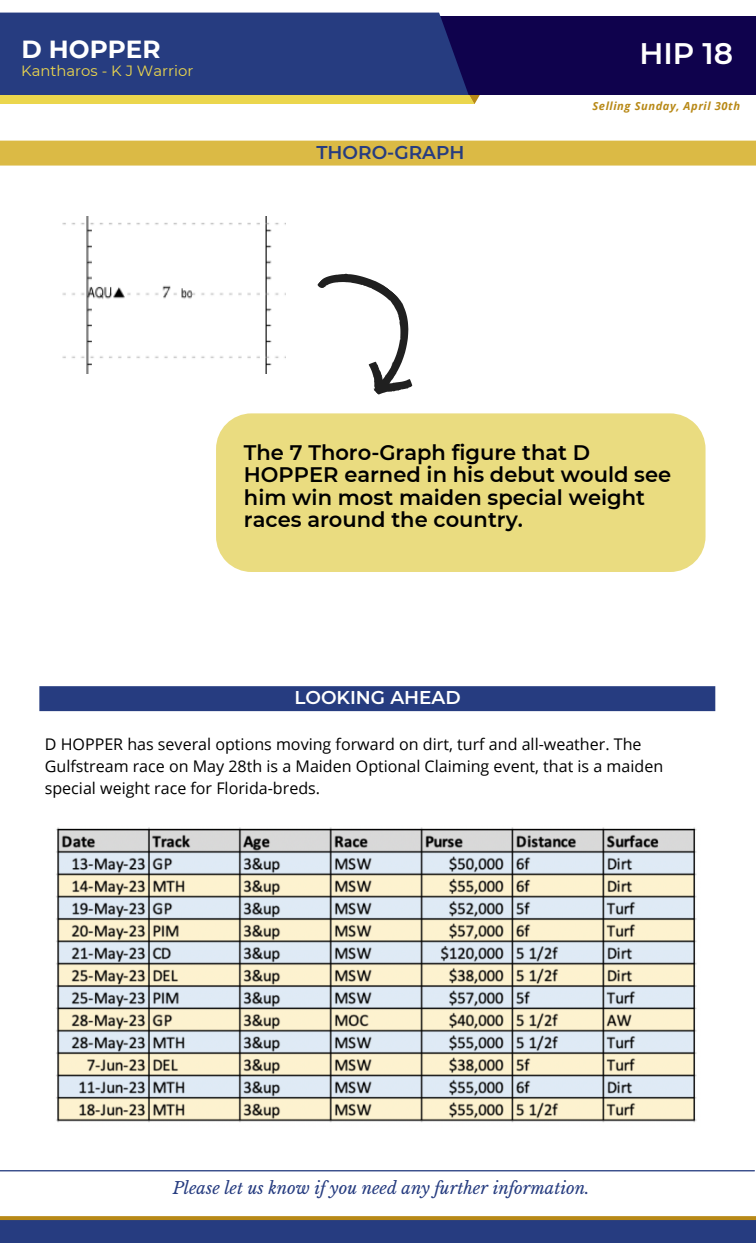
<style>
.page{position:relative;width:756px;height:1246px;background:#fff}
.page>*{position:absolute;margin:0;border:0;box-sizing:border-box;transform-origin:0 0}
.t1{font:600 29.57px "Montserrat";color:#fff}
.t2{font:700 24.68px "Montserrat";color:#fff}
.t3{font:600 21px/22.4px "Montserrat";color:#000}
.t4{font:600 18.55px "Montserrat";color:#fff}
.t5{font:600 18.55px "Montserrat";color:#263c80}
.t6{font:italic 16.45px "Libre Baskerville";color:#263c80}
.t7{font:16.1px/22.2px "Open Sans";color:#000}
.t8{font:14.88px "Montserrat";color:#ebd64d}
.t9{font:italic 700 11.2px "Open Sans";letter-spacing:.055em;color:#b88917}
</style>
<div class="page">
<div style="left:0;top:1220px;width:756px;height:22px;background:#263c80"></div>
<svg style="left:0;top:1216px;width:756px;height:4px;background:#ba8c1e"></svg>
<div style="left:0;top:141px;width:756px;height:25px;background:#dbba45"></div>
<div style="left:39px;top:686px;width:676px;height:25px;background:#263c80"></div>
<hr style="left:0;top:1170px;width:754px;height:1px;background:#263c80">
<img style="left:56px;top:827px;width:641px;height:295px">
<div style="left:0;top:95px;width:480px;height:9px;background:#ebd64d"></div>
<div style="left:297px;top:16px;width:459px;height:79px;background:#0f024d"></div>
<div style="left:0;top:13px;width:469px;height:82px;background:#263c80"></div>
<img style="left:62px;top:217px;width:224px;height:156px">
<div style="left:216px;top:413px;width:489px;height:159px;background:#eadc80"></div>
<svg style="left:317px;top:273px;width:96px;height:122px"></svg>
<h2 class="t2" style="left:22px;top:34px;width:141px">D HOPPER</h2>
<p class="t8" style="left:21px;top:61px;width:174px">Kantharos - K J Warrior</p>
<p class="t5" style="left:316px;top:141px;width:150px">THORO-GRAPH</p>
<h1 class="t1" style="left:639px;top:35px;width:95px">HIP 18</h1>
<p class="t9" style="left:592px;top:98px;width:149px">Selling Sunday, April 30th</p>
<h3 class="t3" style="left:244px;top:441px;width:429px">The 7 Thoro-Graph figure that D<br>HOPPER earned in his debut would see him win most maiden special weight races around the country.</h3>
<p class="t4" style="left:294px;top:686px;width:168px">LOOKING AHEAD</p>
<p class="t7" style="left:45px;top:732px;width:620px">D HOPPER has several options moving forward on dirt, turf and all-weather. The<br>Gulfstream race on May 28th is a Maiden Optional Claiming event, that is a maiden special weight race for Florida-breds.</p>
<p class="t6" style="left:173px;top:1178px;width:418px">Please let us know if you need any further information.</p>
</div>
